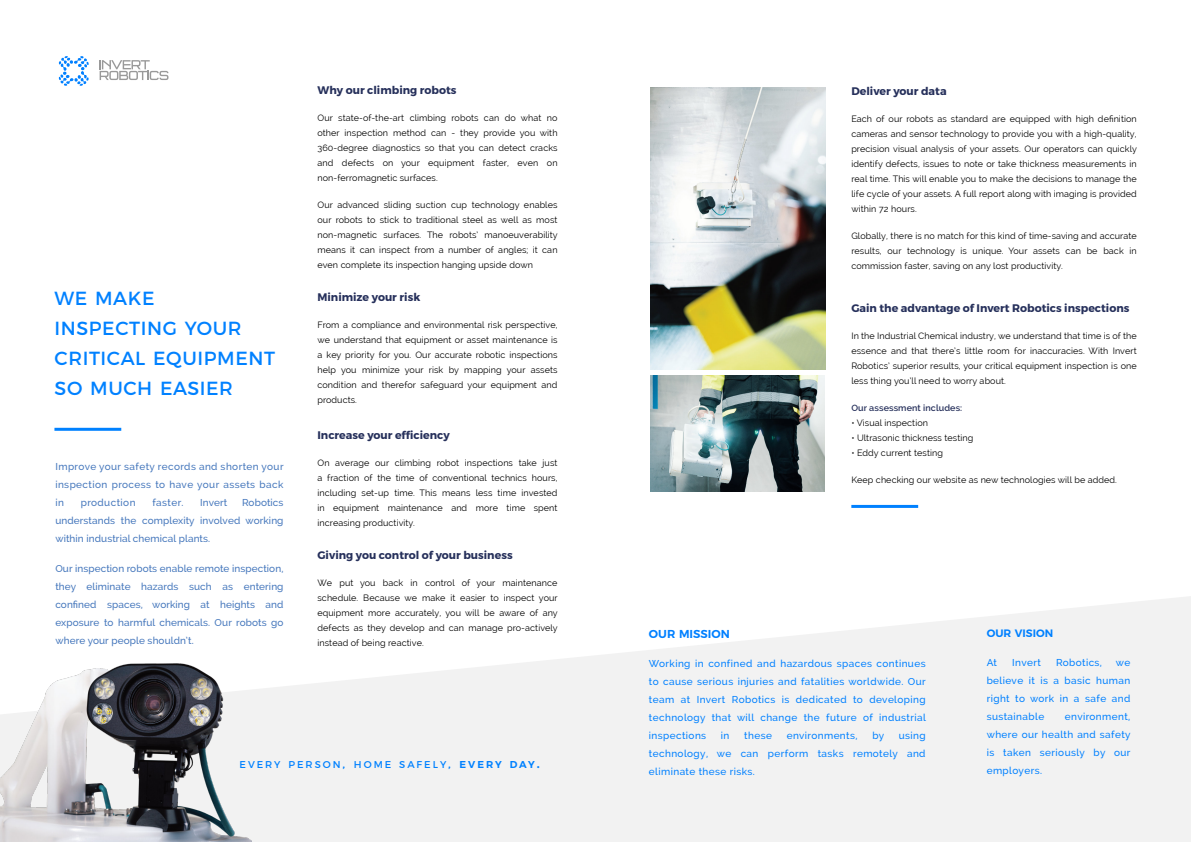
<style>
.page{position:relative;width:1191px;height:842px;background:#fff}
.page>*{position:absolute;margin:0;border:0;box-sizing:border-box;transform-origin:0 0}
.t1{font:19px/30px "Montserrat";letter-spacing:.03em;color:#0081ff}
.t2{font:600 11.5px "Montserrat";color:#0080ff}
.t3{font:700 11px "Montserrat";color:#26305b}
.t4{font:600 10.8px "Montserrat";color:#0080ff}
.t5{font:500 10px/18px "Raleway";letter-spacing:.04em;color:#0080ff;text-align:justify}
.t6{font:500 10px/18px "Raleway";letter-spacing:.01em;color:#4577bc;text-align:justify}
.t7{font:500 10px "Raleway";letter-spacing:.04em;color:#4577bc}
.t8{font:9.9px "Montserrat";letter-spacing:.2em;color:#0081ff}
.t9{font:9px/15px "Raleway";letter-spacing:.01em;color:#000;text-align:justify}
.t10{font:600 9px "Raleway";letter-spacing:.01em;color:#26305b}
.s1{font-size:13px}
.s2{font-weight:600;font-size:10px}
.s3{font-weight:600;font-size:13px}
</style>
<div class="page">
<svg style="left:252px;top:596px;width:939px;height:246px;fill:#f2f2f2"></svg>
<hr style="left:54px;top:428px;width:67px;height:3px;background:#0081ff">
<svg style="left:59px;top:56px;width:30px;height:30px"></svg>
<svg style="left:100px;top:60px;width:68px;height:20px"></svg>
<img style="left:0;top:663px;width:252px;height:179px">
<img style="left:650px;top:88px;width:175px;height:282px">
<img style="left:650px;top:376px;width:174px;height:116px">
<hr style="left:851px;top:505px;width:67px;height:3px;background:#0081ff">
<h1 class="t1" style="left:55px;top:283px;width:222px">WE MAKE<br>INSPECTING YOUR<br>CRITICAL EQUIPMENT<br>SO MUCH EASIER</h1>
<p class="t6" style="left:55px;top:458px;width:230px">Improve your safety records and shorten your inspection process to have your assets back in</p>
<p class="t7" style="left:81px;top:497px;width:56px">production</p>
<p class="t6" style="left:152px;top:494px;width:33px">faster.</p>
<p class="t6" style="left:200px;top:494px;width:29px">Invert</p>
<p class="t6" style="left:55px;top:494px;width:230px;text-indent:187px">Robotics understands the complexity involved working within industrial chemical plants.</p>
<p class="t6" style="left:55px;top:560px;width:230px">Our inspection robots enable remote inspection, they eliminate hazards such as entering confined spaces, working at heights and exposure to harmful chemicals. Our robots go where your people shouldn’t.</p>
<p class="t3" style="left:317px;top:83px;width:141px">Why our climbing robots</p>
<p class="t9" style="left:317px;top:110px;width:241px">Our state-of-the-art climbing robots can do what no other inspection method can - they provide you with 360-degree diagnostics so that you can detect cracks and defects on your equipment faster, even on non-ferromagnetic surfaces.</p>
<p class="t9" style="left:317px;top:197px;width:242px">Our advanced sliding suction cup technology enables our robots to stick to traditional steel as well as most non-magnetic surfaces. The robots’ manoeuverability means it can inspect from a number of angles; it can even complete its inspection hanging upside down</p>
<p class="t3" style="left:317px;top:290px;width:104px">Minimize your risk</p>
<p class="t9" style="left:317px;top:317px;width:241px">From a compliance and environmental risk perspective, we understand that equipment or asset maintenance is a key priority for you. Our accurate robotic inspections help you minimize your risk by mapping your assets condition and therefor safeguard your equipment and products.</p>
<p class="t3" style="left:317px;top:429px;width:134px">Increase your efficiency</p>
<p class="t9" style="left:317px;top:456px;width:241px">On average our climbing robot inspections take just a fraction of the time of conventional technics hours, including set-up time. This means less time invested in equipment maintenance and more time spent increasing productivity.</p>
<p class="t3" style="left:317px;top:549px;width:197px">Giving you control of your business</p>
<p class="t9" style="left:317px;top:576px;width:242px">We put you back in control of your maintenance schedule. Because we make it easier to inspect your equipment more accurately, you will be aware of any defects as they develop and can manage pro-actively instead of being reactive.</p>
<p class="t8" style="left:239px;top:758px;width:302px">EVERY PERSON<span class="s1">,</span> HOME SAFELY<span class="s1">,</span> <span class="s2">EVERY DAY</span><span class="s3">.</span></p>
<p class="t3" style="left:851px;top:85px;width:97px">Deliver your data</p>
<p class="t9" style="left:851px;top:112px;width:287px">Each of our robots as standard are equipped with high definition cameras and sensor technology to provide you with a high-quality, precision visual analysis of your assets. Our operators can quickly identify defects, issues to note or take thickness measurements in real time. This will enable you to make the decisions to manage the life cycle of your assets. A full report along with imaging is provided within 72 hours.</p>
<p class="t9" style="left:851px;top:229px;width:287px">Globally, there is no match for this kind of time-saving and accurate results, our technology is unique. Your assets can be back in commission faster, saving on any lost productivity.</p>
<p class="t3" style="left:851px;top:301px;width:279px">Gain the advantage of Invert Robotics inspections</p>
<p class="t9" style="left:851px;top:328px;width:287px">In the Industrial Chemical industry, we understand that time is of the essence and that there’s little room for inaccuracies. With Invert Robotics’ superior results, your critical equipment inspection is one less thing you’ll need to worry about.</p>
<p class="t10" style="left:851px;top:402px;width:112px">Our assessment includes:</p>
<p class="t9" style="left:851px;top:415px;width:78px">• Visual inspection</p>
<p class="t9" style="left:851px;top:430px;width:123px">• Ultrasonic thickness testing</p>
<p class="t9" style="left:851px;top:445px;width:93px">• Eddy current testing</p>
<p class="t9" style="left:851px;top:472px;width:267px">Keep checking our website as new technologies will be added.</p>
<p class="t2" style="left:649px;top:627px;width:82px">OUR MISSION</p>
<p class="t5" style="left:649px;top:655px;width:278px">Working in confined and hazardous spaces continues to cause serious injuries and fatalities worldwide. Our team at Invert Robotics is dedicated to developing technology that will change the future of industrial inspections</p>
<p class="t5" style="left:649px;top:727px;width:278px;text-indent:250px">using technology, we can perform tasks remotely and eliminate these risks.</p>
<p class="t5" style="left:721px;top:727px;width:10px">in</p>
<p class="t5" style="left:744px;top:727px;width:29px">these</p>
<p class="t5" style="left:786px;top:727px;width:72px">environments,</p>
<p class="t5" style="left:872px;top:727px;width:13px">by</p>
<p class="t4" style="left:986px;top:627px;width:68px">OUR VISION</p>
<p class="t5" style="left:986px;top:654px;width:12px">At</p>
<p class="t5" style="left:1012px;top:654px;width:30px">Invert</p>
<p class="t5" style="left:1056px;top:654px;width:48px">Robotics,</p>
<p class="t5" style="left:986px;top:654px;width:145px;text-indent:129px">we believe it is a basic human right to work in a safe and sustainable</p>
<p class="t5" style="left:986px;top:708px;width:145px;text-indent:78px">environment, where our health and safety is taken seriously by our employers.</p>
</div>
